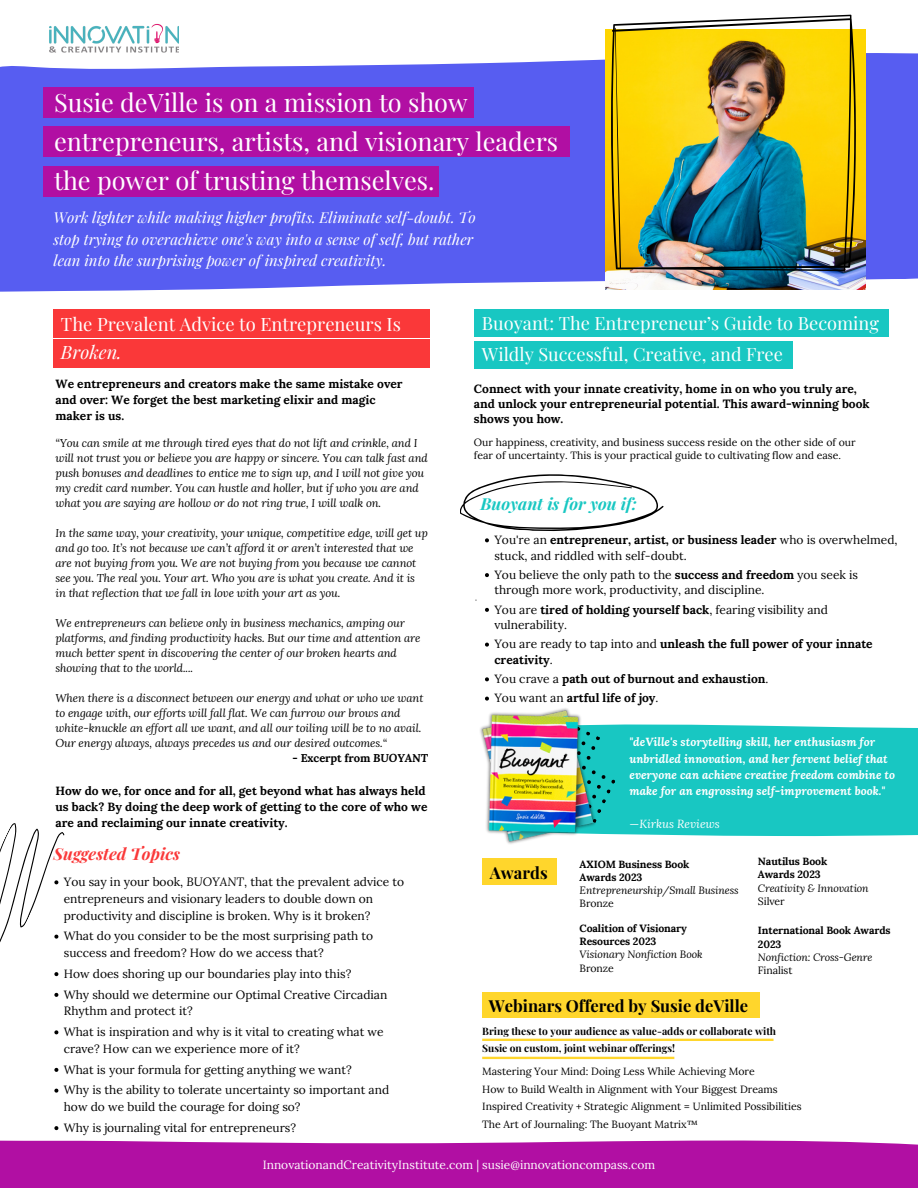
<style>
.page{position:relative;width:918px;height:1188px;background:#fff}
.page>*{position:absolute;margin:0;border:0;box-sizing:border-box;transform-origin:0 0}
.t1{font:25.35px/38.8px "Playfair Display";color:#fff}
.t2{font:18.3px "Playfair Display";color:#fff}
.t3{font:italic 18.3px "Playfair Display";color:#fff}
.t4{font:18.15px/31px "Playfair Display";color:#fff}
.t5{font:700 16.5px "Playfair Display";color:#000}
.t6{font:italic 700 16.5px "Playfair Display";color:#18c7c2}
.t7{font:italic 700 16.5px "Playfair Display";color:#fa3839}
.t8{font:italic 15px/21.3px "Playfair Display";color:#fff}
.t9{font:12px/16.8px "Lora";color:#000}
.t10{font:700 12px/16px "Lora";color:#000}
.t11{font:12px "Lora";color:#fff}
.t12{font:italic 700 11.7px/16.2px "Lora";color:#fff}
.t13{font:italic 11.7px "Lora";color:#fff}
.t14{font:italic 11.25px/15px "Lora";letter-spacing:-.01em;color:#000}
.t15{font:700 11.25px "Lora";letter-spacing:-.01em;color:#000}
.t16{font:10.5px/13.2px "Lora";color:#000}
.t17{font:italic 10.5px/13.2px "Lora";letter-spacing:-.01em;color:#000}
.t18{font:700 10.5px/13.2px "Lora";letter-spacing:-.01em;color:#000}
.t19{font:700 10.2px/17.1px "Playfair Display";color:#000}
.s1{font-style:italic}
.s2{font-weight:700}
.s3{font-weight:400}
.s4{font-style:normal}
</style>
<div class="page">
<svg style="left:0;top:41px;width:918px;height:251px;background:#7074f2"></svg>
<img style="left:43px;top:24px;width:135px;height:32px">
<div style="left:43px;top:87px;width:431px;height:31px;background:#b10fa3"></div>
<div style="left:43px;top:127px;width:527px;height:30px;background:#b10fa3"></div>
<div style="left:43px;top:166px;width:396px;height:31px;background:#b10fa3"></div>
<div style="left:0;top:1140px;width:918px;height:48px;background:#b10fa3"></div>
<div style="left:474px;top:309px;width:414px;height:28px;background:#18c7c2"></div>
<div style="left:474px;top:341px;width:319px;height:28px;background:#18c7c2"></div>
<div style="left:54px;top:309px;width:376px;height:29px;background:#fa3839"></div>
<div style="left:595px;top:724px;width:323px;height:113px;background:#18c7c2"></div>
<svg style="left:595px;top:724px;width:21px;height:99px;background:#18bfba"></svg>
<img style="left:480px;top:708px;width:115px;height:136px">
<img style="left:606px;top:29px;width:260px;height:260px">
<img style="left:611px;top:15px;width:245px;height:256px">
<svg style="left:460px;top:474px;width:204px;height:68px"></svg>
<svg style="left:485px;top:573px;width:4px;height:4px"></svg>
<svg style="left:485px;top:608px;width:4px;height:4px"></svg>
<svg style="left:485px;top:643px;width:4px;height:4px"></svg>
<svg style="left:485px;top:677px;width:4px;height:4px"></svg>
<svg style="left:485px;top:697px;width:4px;height:4px"></svg>
<div style="left:482px;top:992px;width:278px;height:25px;background:#ffd62c"></div>
<div style="left:482px;top:859px;width:74px;height:26px;background:#ffd62c"></div>
<svg style="left:0;top:823px;width:65px;height:120px"></svg>
<svg style="left:54px;top:972px;width:4px;height:4px"></svg>
<svg style="left:54px;top:993px;width:4px;height:4px"></svg>
<svg style="left:54px;top:1030px;width:4px;height:4px"></svg>
<svg style="left:54px;top:1068px;width:4px;height:4px"></svg>
<svg style="left:54px;top:1089px;width:4px;height:4px"></svg>
<svg style="left:54px;top:1126px;width:4px;height:4px"></svg>
<hr style="left:482px;top:1039px;width:292px;height:2px;background:#ffd62c">
<hr style="left:482px;top:1057px;width:192px;height:2px;background:#ffd62c">
<div style="left:54px;top:339px;width:376px;height:29px;background:#fa3839"></div>
<p class="t1" style="left:54px;top:82px;width:506px">Susie deVille is on a mission to show entrepreneurs, artists, and visionary leaders the power of trusting themselves.</p>
<p class="t8" style="left:54px;top:206px;width:424px">Work lighter while making higher profits. Eliminate self-doubt. To stop trying to overachieve one's way into a sense of self, but rather lean into the surprising power of inspired creativity.</p>
<p class="t2" style="left:61px;top:311px;width:341px">The Prevalent Advice to Entrepreneurs Is</p>
<p class="t3" style="left:61px;top:340px;width:62px">Broken.</p>
<p class="t10" style="left:55px;top:376px;width:349px">We entrepreneurs and creators make the same mistake over and over: We forget the best marketing elixir and magic maker is us.</p>
<p class="t14" style="left:55px;top:435px;width:374px">“You can smile at me through tired eyes that do not lift and crinkle, and I will not trust you or believe you are happy or sincere. You can talk fast and push bonuses and deadlines to entice me to sign up, and I will not give you my credit card number. You can hustle and holler, but if who you are and what you are saying are hollow or do not ring true, I will walk on.</p>
<p class="t14" style="left:55px;top:525px;width:374px">In the same way, your creativity, your unique, competitive edge, will get up and go too. It’s not because we can’t afford it or aren’t interested that we are not buying from you. We are not buying from you because we cannot see you. The real you. Your art. Who you are is what you create. And it is in that reflection that we fall in love with your art as you.</p>
<p class="t14" style="left:55px;top:615px;width:367px">We entrepreneurs can believe only in business mechanics, amping our platforms, and finding productivity hacks. But our time and attention are much better spent in discovering the center of our broken hearts and showing that to the world....</p>
<p class="t14" style="left:55px;top:690px;width:370px">When there is a disconnect between our energy and what or who we want to engage with, our efforts will fall flat. We can furrow our brows and white-knuckle an effort all we want, and all our toiling will be to no avail.<br>Our energy always, always precedes us and our desired outcomes.“</p>
<p class="t15" style="left:293px;top:751px;width:137px">- Excerpt from <span class="s1">BUOYANT</span></p>
<p class="t10" style="left:55px;top:782px;width:373px">How do we, for once and for all, get beyond what has always held us back? By doing the deep work of getting to the core of who we are and reclaiming our innate creativity.</p>
<p class="t7" style="left:54px;top:842px;width:128px">Suggested Topics</p>
<p class="t9" style="left:64px;top:873px;width:342px">You say in your book, <span class="s1">BUOYANT</span>, that the prevalent advice to entrepreneurs and visionary leaders to double down on productivity and discipline is broken. Why is it broken?</p>
<p class="t9" style="left:64px;top:928px;width:311px">What do you consider to be the most surprising path to success and freedom? How do we access that?</p>
<p class="t9" style="left:64px;top:965px;width:289px">How does shoring up our boundaries play into this?</p>
<p class="t9" style="left:64px;top:986px;width:325px">Why should we determine our Optimal Creative Circadian<br>Rhythm and protect it?</p>
<p class="t9" style="left:64px;top:1023px;width:321px">What is inspiration and why is it vital to creating what we crave? How can we experience more of it?</p>
<p class="t9" style="left:64px;top:1061px;width:289px">What is your formula for getting anything we want?</p>
<p class="t9" style="left:64px;top:1082px;width:327px">Why is the ability to tolerate uncertainty so important and how do we build the courage for doing so?</p>
<p class="t9" style="left:64px;top:1119px;width:234px">Why is journaling vital for entrepreneurs?</p>
<p class="t4" style="left:482px;top:307px;width:399px">Buoyant: The Entrepreneur’s Guide to Becoming<br>Wildly Successful, Creative, and Free</p>
<p class="t10" style="left:474px;top:381px;width:397px;line-height:15px">Connect with your innate creativity, home in on who you truly are, and unlock your entrepreneurial potential. This award-winning book shows you how.</p>
<p class="t16" style="left:474px;top:436px;width:383px">Our happiness, creativity, and business success reside on the other side of our fear of uncertainty. This is your practical guide to cultivating flow and ease.</p>
<p class="t6" style="left:480px;top:492px;width:158px">Buoyant is for you if:</p>
<p class="t9" style="left:494px;top:532px;width:405px;line-height:15.5px">You're an <span class="s2">entrepreneur, artist, or business leader</span> who is overwhelmed, stuck, and riddled with self-doubt.</p>
<p class="t9" style="left:494px;top:567px;width:365px;line-height:15.5px">You believe the only path to the <span class="s2">success and freedom</span> you seek is through more work, productivity, and discipline.</p>
<p class="t9" style="left:494px;top:601px;width:335px;line-height:15.5px">You are <span class="s2">tired of holding yourself back</span>, fearing visibility and vulnerability.</p>
<p class="t10" style="left:494px;top:636px;width:380px;line-height:15.5px"><span class="s3">You are ready to tap into and</span> unleash the full power of your innate creativity<span class="s3">.</span></p>
<p class="t10" style="left:494px;top:671px;width:276px"><span class="s3">You crave a</span> path out of burnout and exhaustion<span class="s3">.</span></p>
<p class="t10" style="left:494px;top:690px;width:166px"><span class="s3">You want an</span> artful life of joy<span class="s3">.</span></p>
<p class="t5" style="left:490px;top:861px;width:59px">Awards</p>
<p class="t12" style="left:630px;top:734px;width:267px">"deVille's storytelling skill, her enthusiasm for unbridled innovation, and her fervent belief that everyone can achieve creative freedom combine to make for an engrossing self-improvement book."</p>
<p class="t13" style="left:630px;top:816px;width:92px"><span class="s4">—</span>Kirkus Reviews</p>
<p class="t18" style="left:580px;top:858px;width:111px">AXIOM Business Book</p>
<p class="t18" style="left:580px;top:871px;width:64px">Awards 2023</p>
<p class="t17" style="left:580px;top:884px;width:161px">Entrepreneurship/Small Business<br><span class="s4">Bronze</span></p>
<p class="t18" style="left:580px;top:922px;width:109px">Coalition of Visionary<br>Resources 2023</p>
<p class="t17" style="left:580px;top:948px;width:124px">Visionary Nonfiction Book<br><span class="s4">Bronze</span></p>
<p class="t18" style="left:758px;top:855px;width:71px">Nautilus Book</p>
<p class="t18" style="left:758px;top:868px;width:64px">Awards 2023</p>
<p class="t17" style="left:758px;top:881px;width:112px">Creativity &amp; Innovation<br><span class="s4">Silver</span></p>
<p class="t18" style="left:758px;top:924px;width:134px">International Book Awards<br>2023</p>
<p class="t17" style="left:758px;top:950px;width:116px">Nonfiction: Cross-Genre<br><span class="s4">Finalist</span></p>
<p class="t5" style="left:489px;top:994px;width:261px">Webinars Offered by Susie deVille</p>
<p class="t19" style="left:482px;top:1022px;width:295px">Bring these to your audience as value-adds or collaborate with<br>Susie on custom, joint webinar offerings!</p>
<p class="t16" style="left:482px;top:1065px;width:274px">Mastering Your Mind: Doing Less While Achieving More</p>
<p class="t16" style="left:482px;top:1082px;width:297px">How to Build Wealth in Alignment with Your Biggest Dreams</p>
<p class="t16" style="left:482px;top:1100px;width:321px">Inspired Creativity + Strategic Alignment = Unlimited Possibilities</p>
<p class="t16" style="left:482px;top:1117px;width:217px">The Art of Journaling: The Buoyant Matrix™</p>
<p class="t11" style="left:263px;top:1157px;width:394px">InnovationandCreativityInstitute.com | susie@innovationcompass.com</p>
</div>
